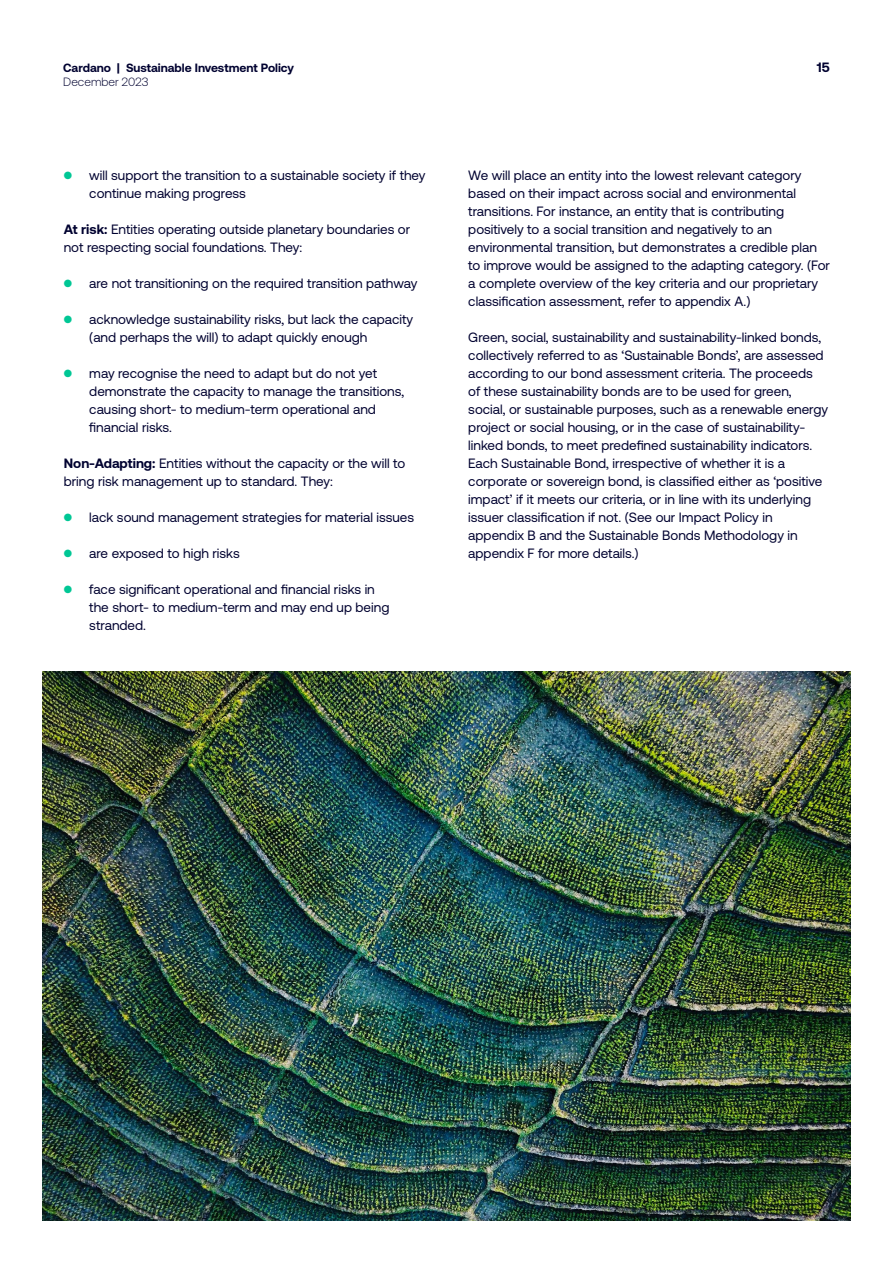
<style>
.page{position:relative;width:893px;height:1263px;background:#fff}
.page>*{position:absolute;margin:0;border:0;box-sizing:border-box;transform-origin:0 0}
.t1{font:13.5px/18px "Aeonik";color:#000230}
.t2{font:700 13.5px "Aeonik";color:#000230}
.t3{font:700 12px "Aeonik";color:#000230}
.t4{font:300 12px "Aeonik";color:#000230}
.s1{color:#00c795}
.s2{font-weight:700}
</style>
<div class="page">
<img style="left:43px;top:672px;width:807px;height:548px">
<p class="t3" style="left:63px;top:61px;width:232px">Cardano | Sustainable Investment Policy</p>
<p class="t2" style="left:817px;top:60px;width:14px">15</p>
<p class="t4" style="left:63px;top:75px;width:87px">December 2023</p>
<p class="t1" style="left:89px;top:166px;width:338px;text-indent:-26px"><span class="s1">●</span> will support the transition to a sustainable society if they continue making progress</p>
<p class="t1" style="left:64px;top:220px;width:348px"><span class="s2">At risk:</span> Entities operating outside planetary boundaries or not respecting social foundations. They:</p>
<p class="t1" style="left:64px;top:274px;width:355px"><span class="s1">●</span> are not transitioning on the required transition pathway</p>
<p class="t1" style="left:89px;top:310px;width:325px;text-indent:-26px"><span class="s1">●</span> acknowledge sustainability risks, but lack the capacity (and perhaps the will) to adapt quickly enough</p>
<p class="t1" style="left:89px;top:364px;width:316px;text-indent:-26px"><span class="s1">●</span> may recognise the need to adapt but do not yet demonstrate the capacity to manage the transitions, causing short- to medium-term operational and financial risks.</p>
<p class="t1" style="left:64px;top:454px;width:343px"><span class="s2">Non-Adapting:</span> Entities without the capacity or the will to bring risk management up to standard. They:</p>
<p class="t1" style="left:64px;top:508px;width:352px"><span class="s1">●</span> lack sound management strategies for material issues</p>
<p class="t1" style="left:64px;top:544px;width:177px"><span class="s1">●</span> are exposed to high risks</p>
<p class="t1" style="left:89px;top:580px;width:302px;text-indent:-26px"><span class="s1">●</span> face significant operational and financial risks in the short- to medium-term and may end up being stranded.</p>
<p class="t1" style="left:468px;top:166px;width:363px">We will place an entity into the lowest relevant category based on their impact across social and environmental transitions. For instance, an entity that is contributing positively to a social transition and negatively to an environmental transition, but demonstrates a credible plan to improve would be assigned to the adapting category. (For a complete overview of the key criteria and our proprietary classification assessment, refer to appendix A.)</p>
<p class="t1" style="left:468px;top:328px;width:361px">Green, social, sustainability and sustainability-linked bonds, collectively referred to as ‘Sustainable Bonds’, are assessed according to our bond assessment criteria. The proceeds of these sustainability bonds are to be used for green, social, or sustainable purposes, such as a renewable energy project or social housing, or in the case of sustainability&shy;linked bonds, to meet predefined sustainability indicators.<br>Each Sustainable Bond, irrespective of whether it is a corporate or sovereign bond, is classified either as ‘positive impact’ if it meets our criteria, or in line with its underlying issuer classification if not. (See our Impact Policy in appendix B and the Sustainable Bonds Methodology in appendix F for more details.)</p>
</div>
